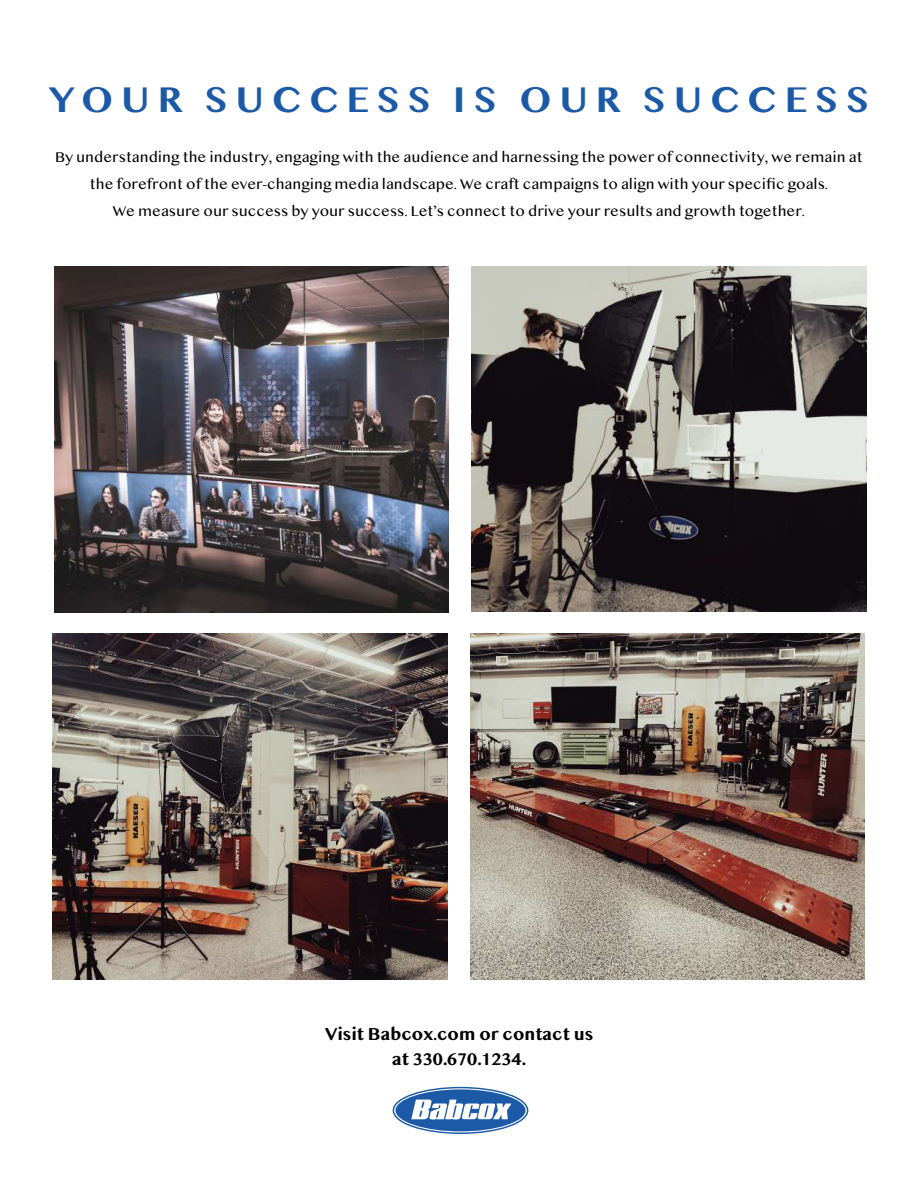
<style>
.page{position:relative;width:918px;height:1188px;background:#fff}
.page>*{position:absolute;margin:0;border:0;box-sizing:border-box;transform-origin:0 0}
.t1{font:700 37.2px "Telugu MN";letter-spacing:.2em;color:#1c5aa8}
.t2{font:700 21px "Telugu MN";color:#000}
.t3{font:700 18px "Telugu MN";color:#000}
.t4{font:15px/27px "Telugu MN";color:#000;text-align:center}
.s1{font-size:18px}
</style>
<div class="page">
<div style="left:394px;top:1088px;width:133px;height:44px;background:#1c5aa8;border-radius:50%"></div>
<div style="left:393px;top:1087px;width:135px;height:46px;border:2px solid #fff;border-radius:50%"></div>
<div style="left:393px;top:1087px;width:135px;height:47px;border:1px solid #1c5aa8;border-radius:50%"></div>
<svg style="left:411px;top:1100px;width:100px;height:20px"></svg>
<img style="left:54px;top:266px;width:395px;height:346px">
<img style="left:472px;top:266px;width:394px;height:345px">
<img style="left:52px;top:633px;width:395px;height:346px">
<img style="left:470px;top:633px;width:395px;height:346px">
<h1 class="t1" style="left:49px;top:77px;width:822px">YOUR SUCCESS IS OUR SUCCESS</h1>
<p class="t4" style="left:55px;top:143px;width:809px">By understanding the industry, engaging with the audience and harnessing the power of connectivity, we remain at the forefront of the ever-changing media landscape. We craft campaigns to align with your specific goals.<br>We measure our success by your success. Let’s connect to drive your results and growth together.</p>
<p class="t3" style="left:325px;top:1023px;width:270px">Visit Babcox.com or contact us</p>
<h2 class="t2" style="left:392px;top:1045px;width:135px"><span class="s1">at</span> 330.670.1234.</h2>
</div>
